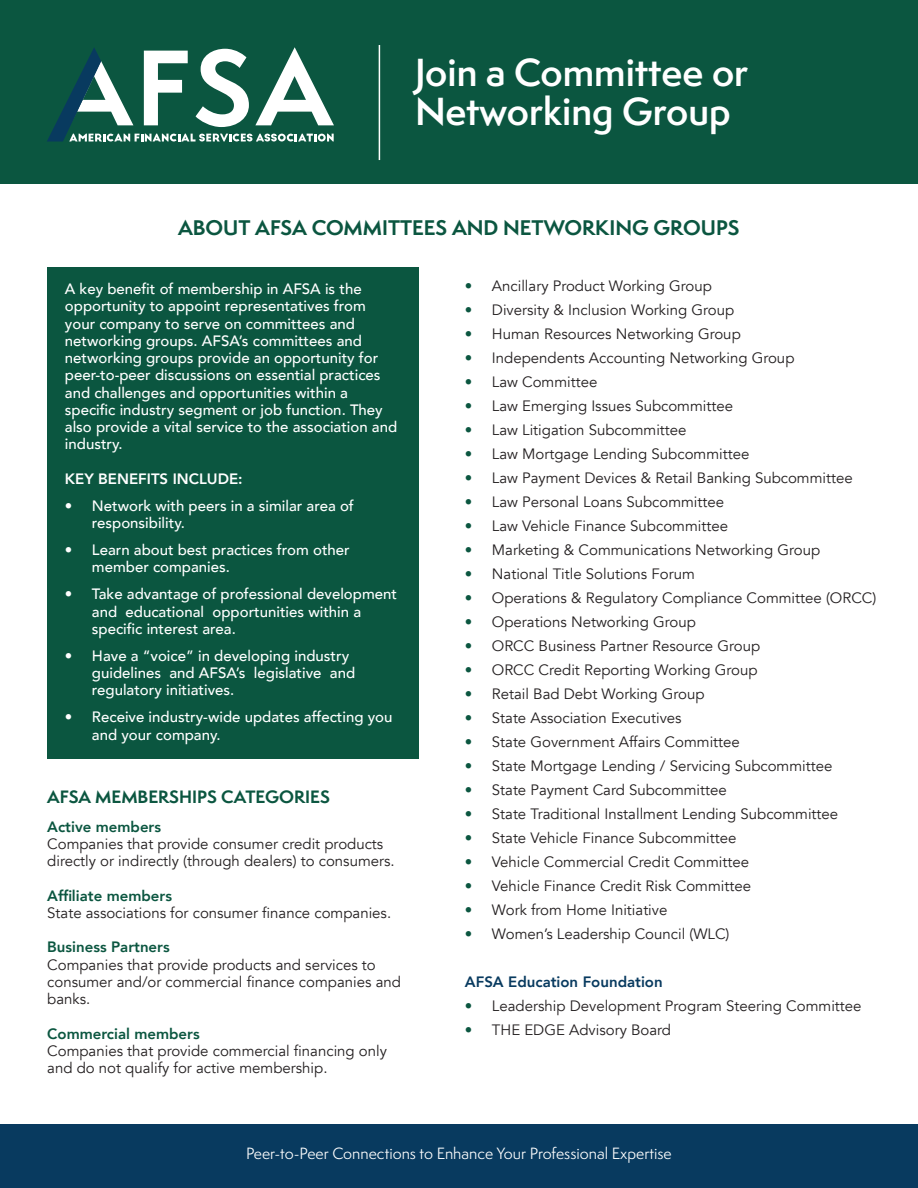
<style>
.page{position:relative;width:918px;height:1188px;background:#fff}
.page>*{position:absolute;margin:0;border:0;box-sizing:border-box;transform-origin:0 0}
.t1{font:600 36px/39px "Semplicita Pro";color:#fff}
.t2{font:700 19.5px "Semplicita Pro";color:#0b5640}
.t3{font:700 16.5px "Semplicita Pro";color:#0b5640}
.t4{font:15px/17.2px "Avenir";color:#231f20}
.t5{font:500 15px/17.2px "Avenir";color:#fff}
.t6{font:800 15px "Avenir";color:#0b5640}
.t7{font:15px "Semplicita Pro";color:#fff}
.t8{font:800 15px "Avenir";color:#083a5f}
.t9{font:800 15px "Avenir";color:#fff}
.s1{color:#0b5640}
</style>
<div class="page">
<div style="left:47px;top:267px;width:371px;height:492px;background:#0b5640"></div>
<div style="left:0;top:0;width:918px;height:184px;background:#0b5640"></div>
<svg style="left:47px;top:47px;width:287px;height:95px"></svg>
<hr style="left:379px;top:45px;width:1px;height:115px;background:#fff">
<div style="left:0;top:1124px;width:918px;height:64px;background:#083a5f"></div>
<h1 class="t1" style="left:415px;top:52px;width:335px">Join a Committee or<br>Networking Group</h1>
<h2 class="t2" style="left:178px;top:213px;width:563px">ABOUT AFSA COMMITTEES AND NETWORKING GROUPS</h2>
<p class="t5" style="left:65px;top:279px;width:334px">A key benefit of membership in AFSA is the opportunity to appoint representatives from your company to serve on committees and networking groups. AFSA’s committees and networking groups provide an opportunity for peer-to-peer discussions on essential practices and challenges and opportunities within a specific industry segment or job function. They also provide a vital service to the association and industry.</p>
<p class="t9" style="left:65px;top:467px;width:179px">KEY BENEFITS INCLUDE:</p>
<p class="t5" style="left:92px;top:496px;width:263px;text-indent:-27px">• Network with peers in a similar area of responsibility.</p>
<p class="t5" style="left:92px;top:540px;width:259px;text-indent:-27px">• Learn about best practices from other member companies.</p>
<p class="t5" style="left:92px;top:585px;width:307px;text-indent:-27px">• Take advantage of professional development and educational opportunities within a specific interest area.</p>
<p class="t5" style="left:92px;top:646px;width:265px;text-indent:-27px">• Have a “voice” in developing industry guidelines and AFSA’s legislative and regulatory initiatives.</p>
<p class="t5" style="left:92px;top:707px;width:302px;line-height:18px;text-indent:-27px">• Receive industry-wide updates affecting you and your company.</p>
<p class="t3" style="left:47px;top:785px;width:284px">AFSA MEMBERSHIPS CATEGORIES</p>
<p class="t6" style="left:47px;top:815px;width:115px">Active members</p>
<p class="t4" style="left:47px;top:835px;width:349px">Companies that provide consumer credit products directly or indirectly (through dealers) to consumers.</p>
<p class="t6" style="left:47px;top:884px;width:126px">Affiliate members</p>
<p class="t4" style="left:47px;top:904px;width:345px">State associations for consumer finance companies.</p>
<p class="t6" style="left:47px;top:935px;width:124px">Business Partners</p>
<p class="t4" style="left:47px;top:956px;width:355px">Companies that provide products and services to consumer and/or commercial finance companies and banks.</p>
<p class="t6" style="left:47px;top:1022px;width:154px">Commercial members</p>
<p class="t4" style="left:47px;top:1042px;width:341px">Companies that provide commercial financing only and do not qualify for active membership.</p>
<p class="t4" style="left:465px;top:278px;width:248px"><span class="s1">•</span> Ancillary Product Working Group</p>
<p class="t4" style="left:465px;top:302px;width:271px"><span class="s1">•</span> Diversity &amp; Inclusion Working Group</p>
<p class="t4" style="left:465px;top:326px;width:277px"><span class="s1">•</span> Human Resources Networking Group</p>
<p class="t4" style="left:465px;top:350px;width:331px"><span class="s1">•</span> Independents Accounting Networking Group</p>
<p class="t4" style="left:465px;top:374px;width:134px"><span class="s1">•</span> Law Committee</p>
<p class="t4" style="left:465px;top:398px;width:270px"><span class="s1">•</span> Law Emerging Issues Subcommittee</p>
<p class="t4" style="left:465px;top:422px;width:223px"><span class="s1">•</span> Law Litigation Subcommittee</p>
<p class="t4" style="left:465px;top:446px;width:286px"><span class="s1">•</span> Law Mortgage Lending Subcommittee</p>
<p class="t4" style="left:465px;top:470px;width:389px"><span class="s1">•</span> Law Payment Devices &amp; Retail Banking Subcommittee</p>
<p class="t4" style="left:465px;top:494px;width:261px"><span class="s1">•</span> Law Personal Loans Subcommittee</p>
<p class="t4" style="left:465px;top:518px;width:265px"><span class="s1">•</span> Law Vehicle Finance Subcommittee</p>
<p class="t4" style="left:465px;top:542px;width:357px"><span class="s1">•</span> Marketing &amp; Communications Networking Group</p>
<p class="t4" style="left:465px;top:566px;width:231px"><span class="s1">•</span> National Title Solutions Forum</p>
<p class="t4" style="left:465px;top:590px;width:413px"><span class="s1">•</span> Operations &amp; Regulatory Compliance Committee (ORCC)</p>
<p class="t4" style="left:465px;top:614px;width:233px"><span class="s1">•</span> Operations Networking Group</p>
<p class="t4" style="left:465px;top:638px;width:297px"><span class="s1">•</span> ORCC Business Partner Resource Group</p>
<p class="t4" style="left:465px;top:662px;width:294px"><span class="s1">•</span> ORCC Credit Reporting Working Group</p>
<p class="t4" style="left:465px;top:686px;width:241px"><span class="s1">•</span> Retail Bad Debt Working Group</p>
<p class="t4" style="left:465px;top:710px;width:218px"><span class="s1">•</span> State Association Executives</p>
<p class="t4" style="left:465px;top:734px;width:277px"><span class="s1">•</span> State Government Affairs Committee</p>
<p class="t4" style="left:465px;top:758px;width:369px"><span class="s1">•</span> State Mortgage Lending / Servicing Subcommittee</p>
<p class="t4" style="left:465px;top:782px;width:263px"><span class="s1">•</span> State Payment Card Subcommittee</p>
<p class="t4" style="left:465px;top:806px;width:375px"><span class="s1">•</span> State Traditional Installment Lending Subcommittee</p>
<p class="t4" style="left:465px;top:830px;width:273px"><span class="s1">•</span> State Vehicle Finance Subcommittee</p>
<p class="t4" style="left:465px;top:854px;width:286px"><span class="s1">•</span> Vehicle Commercial Credit Committee</p>
<p class="t4" style="left:465px;top:878px;width:288px"><span class="s1">•</span> Vehicle Finance Credit Risk Committee</p>
<p class="t4" style="left:465px;top:902px;width:204px"><span class="s1">•</span> Work from Home Initiative</p>
<p class="t4" style="left:465px;top:926px;width:266px"><span class="s1">•</span> Women’s Leadership Council (WLC)</p>
<p class="t8" style="left:465px;top:970px;width:199px">AFSA Education Foundation</p>
<p class="t4" style="left:465px;top:998px;width:398px"><span class="s1">•</span> Leadership Development Program Steering Committee</p>
<p class="t4" style="left:465px;top:1022px;width:208px"><span class="s1">•</span> THE EDGE Advisory Board</p>
<p class="t7" style="left:246px;top:1143px;width:427px">Peer-to-Peer Connections to Enhance Your Professional Expertise</p>
</div>
